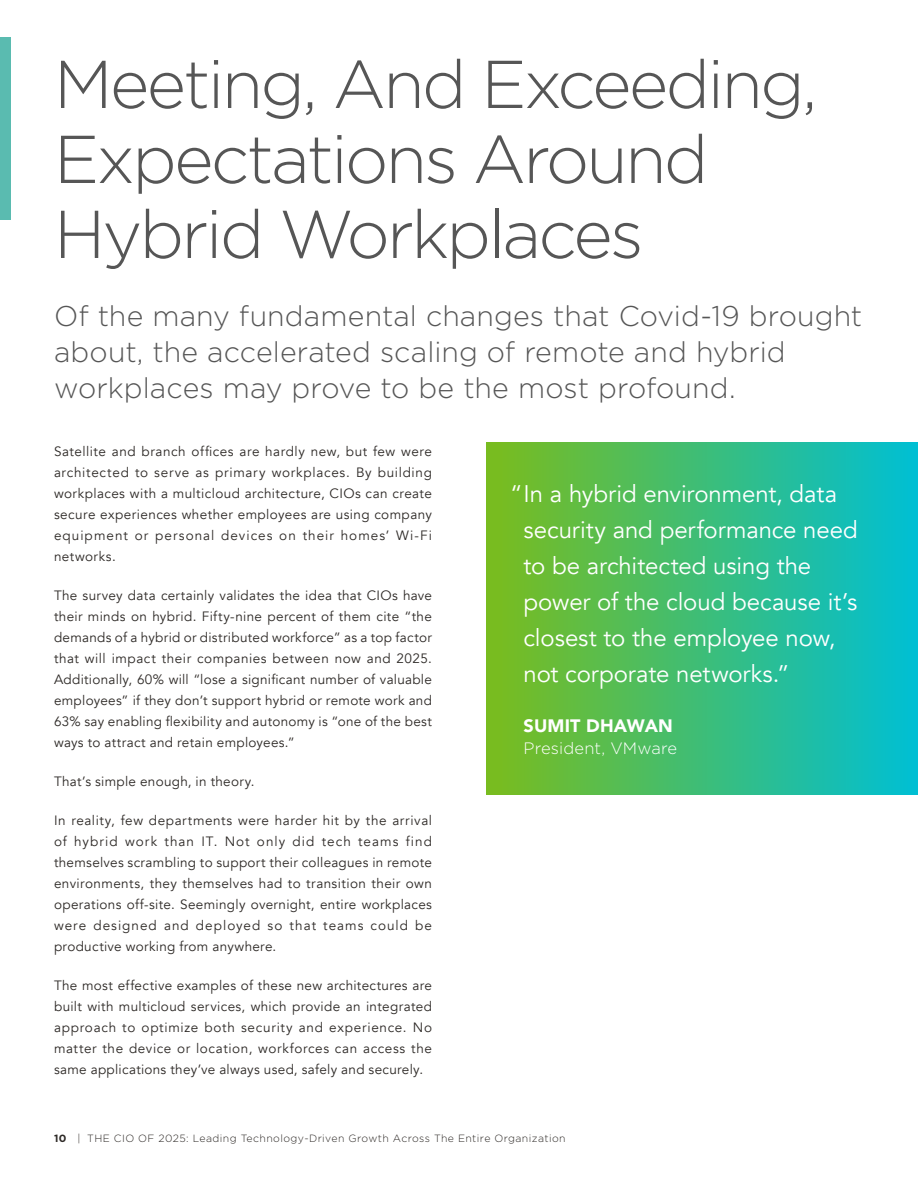
<style>
.page{position:relative;width:918px;height:1188px;background:#fff}
.page>*{position:absolute;margin:0;border:0;box-sizing:border-box;transform-origin:0 0}
.t1{font:300 67.5px/75px "Gotham";letter-spacing:-.04em;color:#565656}
.t2{font:300 28.5px/36px "Gotham";letter-spacing:.005em;color:#565656}
.t3{font:24px/36px "Avenir";letter-spacing:-.005em;color:#fff}
.t4{font:900 18px "Avenir";letter-spacing:.01em;color:#fff}
.t5{font:300 16.5px "Gotham";letter-spacing:.01em;color:#fff}
.t6{font:13.5px/21px "Avenir";letter-spacing:.025em;color:#2d2926;text-align:justify}
.t7{font:300 10.5px "Gotham";letter-spacing:.04em;color:#2d2926}
.s1{font-weight:700}
</style>
<div class="page">
<div style="left:0;top:38px;width:10px;height:182px;background:#5abbb0"></div>
<div style="left:486px;top:443px;width:432px;height:352px;background:linear-gradient(to right,#7bbc1b,#00bfd4)"></div>
<h1 class="t1" style="left:54px;top:45px;width:765px">Meeting, And Exceeding,<br>Expectations Around<br>Hybrid Workplaces</h1>
<h2 class="t2" style="left:54px;top:297px;width:810px">Of the many fundamental changes that Covid-19 brought about, the accelerated scaling of remote and hybrid workplaces may prove to be the most profound.</h2>
<p class="t6" style="left:54px;top:441px;width:380px">Satellite and branch offices are hardly new, but few were architected to serve as primary workplaces. By building workplaces with a multicloud architecture, CIOs can create secure experiences whether employees are using company equipment or personal devices on their homes’ Wi-Fi networks.</p>
<p class="t6" style="left:54px;top:585px;width:380px">The survey data certainly validates the idea that CIOs have their minds on hybrid. Fifty-nine percent of them cite “the demands of a hybrid or distributed workforce” as a top factor that will impact their companies between now and 2025.<br>Additionally, 60% will “lose a significant number of valuable employees” if they don’t support hybrid or remote work and 63% say enabling flexibility and autonomy is “one of the best ways to attract and retain employees.”</p>
<p class="t6" style="left:54px;top:771px;width:202px">That’s simple enough, in theory.</p>
<p class="t6" style="left:54px;top:810px;width:380px">In reality, few departments were harder hit by the arrival of hybrid work than IT. Not only did tech teams find themselves scrambling to support their colleagues in remote environments, they themselves had to transition their own operations off-site. Seemingly overnight, entire workplaces were designed and deployed so that teams could be productive working from anywhere.</p>
<p class="t6" style="left:54px;top:976px;width:380px">The most effective examples of these new architectures are built with multicloud services, which provide an integrated approach to optimize both security and experience. No matter the device or location, workforces can access the same applications they’ve always used, safely and securely.</p>
<h3 class="t3" style="left:524px;top:477px;width:336px;text-indent:-13px">“In a hybrid environment, data security and performance need to be architected using the power of the cloud because it’s closest to the employee now, not corporate networks.”</h3>
<h3 class="t4" style="left:524px;top:710px;width:151px">SUMIT DHAWAN</h3>
<p class="t5" style="left:524px;top:738px;width:155px">President, VMware</p>
<p class="t7" style="left:54px;top:1132px;width:513px"><span class="s1">10</span> | THE CIO OF 2025: Leading Technology-Driven Growth Across The Entire Organization</p>
</div>
